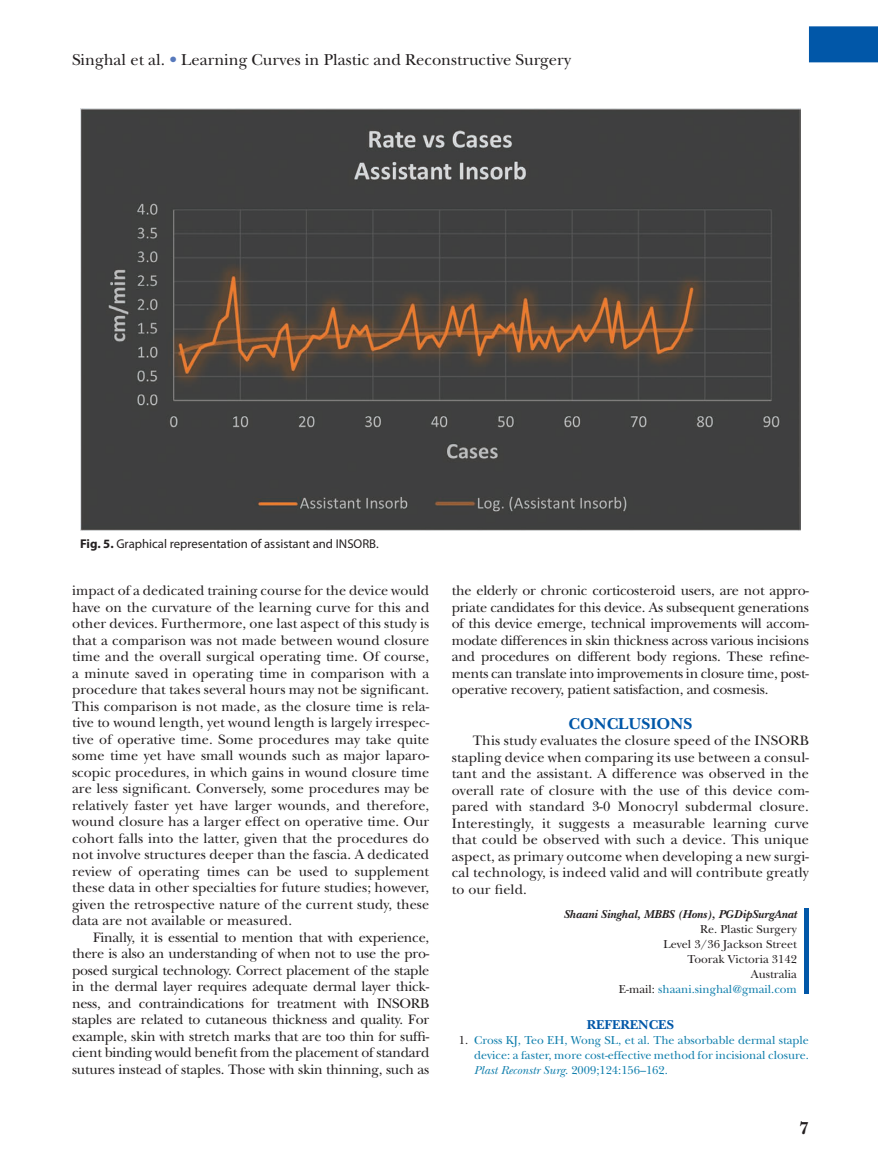
<style>
.page{position:relative;width:878px;height:1175px;background:#fff}
.page>*{position:absolute;margin:0;border:0;box-sizing:border-box;transform-origin:0 0}
.t1{font:700 18px "New Baskerville Std";color:#231f20}
.t2{font:16.5px "New Baskerville Std";color:#231f20}
.t3{font:700 16.5px "New Baskerville Std";color:#0157a8}
.t4{font:14.25px/16.5px "New Baskerville Std";letter-spacing:.005em;color:#231f20;text-align:justify}
.t5{font:700 13.5px "New Baskerville Std";color:#0157a8}
.t6{font:12.75px "Myriad Pro";color:#231f20}
.t7{font:12px/15px "New Baskerville Std";color:#0f7eac;text-align:justify}
.t8{font:12px/15px "New Baskerville Std";color:#231f20;text-align:right}
.t9{font:italic 700 12px "New Baskerville Std";color:#231f20}
.s1{color:#5779bc}
.s2{font-weight:700}
.s3{color:#0f7eac}
.s4{color:#231f20}
.s5{font-style:italic}
</style>
<div class="page">
<div style="left:808px;top:26px;width:70px;height:36px;background:#0157a8"></div>
<hr style="left:804px;top:908px;width:4px;height:15px;background:#0157a8">
<hr style="left:804px;top:917px;width:4px;height:16px;background:#0157a8">
<hr style="left:804px;top:932px;width:4px;height:16px;background:#0157a8">
<hr style="left:804px;top:947px;width:4px;height:16px;background:#0157a8">
<hr style="left:804px;top:962px;width:4px;height:16px;background:#0157a8">
<hr style="left:804px;top:977px;width:4px;height:16px;background:#0157a8">
<img style="left:80px;top:108px;width:720px;height:423px">
<p class="t2" style="left:72px;top:50px;width:500px">Singhal et al. <span class="s1">•</span> Learning Curves in Plastic and Reconstructive Surgery</p>
<p class="t6" style="left:80px;top:536px;width:300px"><span class="s2">Fig. 5.</span> Graphical representation of assistant and INSORB.</p>
<p class="t4" style="left:72px;top:582px;width:359px">impact of a dedicated training course for the device would have on the curvature of the learning curve for this and other devices. Furthermore, one last aspect of this study is that a comparison was not made between wound closure time and the overall surgical operating time. Of course, a minute saved in operating time in comparison with a procedure that takes several hours may not be significant.<br>This comparison is not made, as the closure time is rela&shy;tive to wound length, yet wound length is largely irrespec&shy;tive of operative time. Some procedures may take quite some time yet have small wounds such as major laparo&shy;scopic procedures, in which gains in wound closure time are less significant. Conversely, some procedures may be relatively faster yet have larger wounds, and therefore, wound closure has a larger effect on operative time. Our cohort falls into the latter, given that the procedures do not involve structures deeper than the fascia. A dedicated review of operating times can be used to supplement these data in other specialties for future studies; however, given the retrospective nature of the current study, these data are not available or measured.</p>
<p class="t4" style="left:72px;top:929px;width:359px;text-indent:21px">Finally, it is essential to mention that with experience, there is also an understanding of when not to use the pro&shy;posed surgical technology. Correct placement of the staple in the dermal layer requires adequate dermal layer thick&shy;ness, and contraindications for treatment with INSORB staples are related to cutaneous thickness and quality. For example, skin with stretch marks that are too thin for suffi&shy;cient binding would benefit from the placement of standard sutures instead of staples. Those with skin thinning, such as</p>
<p class="t4" style="left:452px;top:582px;width:359px">the elderly or chronic corticosteroid users, are not appro&shy;priate candidates for this device. As subsequent generations of this device emerge, technical improvements will accom&shy;modate differences in skin thickness across various incisions and procedures on different body regions. These refine&shy;ments can translate into improvements in closure time, post&shy;operative recovery, patient satisfaction, and cosmesis.</p>
<p class="t3" style="left:568px;top:713px;width:125px">CONCLUSIONS</p>
<p class="t4" style="left:451px;top:732px;width:359px;text-indent:21px">This study evaluates the closure speed of the INSORB stapling device when comparing its use between a consul&shy;tant and the assistant. A difference was observed in the overall rate of closure with the use of this device com&shy;pared with standard 3-0 Monocryl subdermal closure.<br>Interestingly, it suggests a measurable learning curve that could be observed with such a device. This unique aspect, as primary outcome when developing a new surgi&shy;cal technology, is indeed valid and will contribute greatly to our field.</p>
<p class="t9" style="left:563px;top:907px;width:235px">Shaani Singhal, MBBS (Hons), PGDipSurgAnat</p>
<p class="t8" style="left:618px;top:921px;width:180px">Re. Plastic Surgery<br>Level 3/36 Jackson Street<br>Toorak Victoria 3142<br>Australia<br>E-mail: <span class="s3">shaani.singhal@gmail.com</span></p>
<p class="t5" style="left:586px;top:1016px;width:89px">REFERENCES</p>
<p class="t7" style="left:474px;top:1032px;width:336px;text-indent:-15px"><span class="s4">1.</span> Cross KJ, Teo EH, Wong SL, et al. The absorbable dermal staple device: a faster, more cost-effective method for incisional closure.<br><span class="s5">Plast Reconstr Surg</span>. 2009;124:156–162.</p>
<p class="t1" style="left:799px;top:1118px;width:11px">7</p>
</div>
